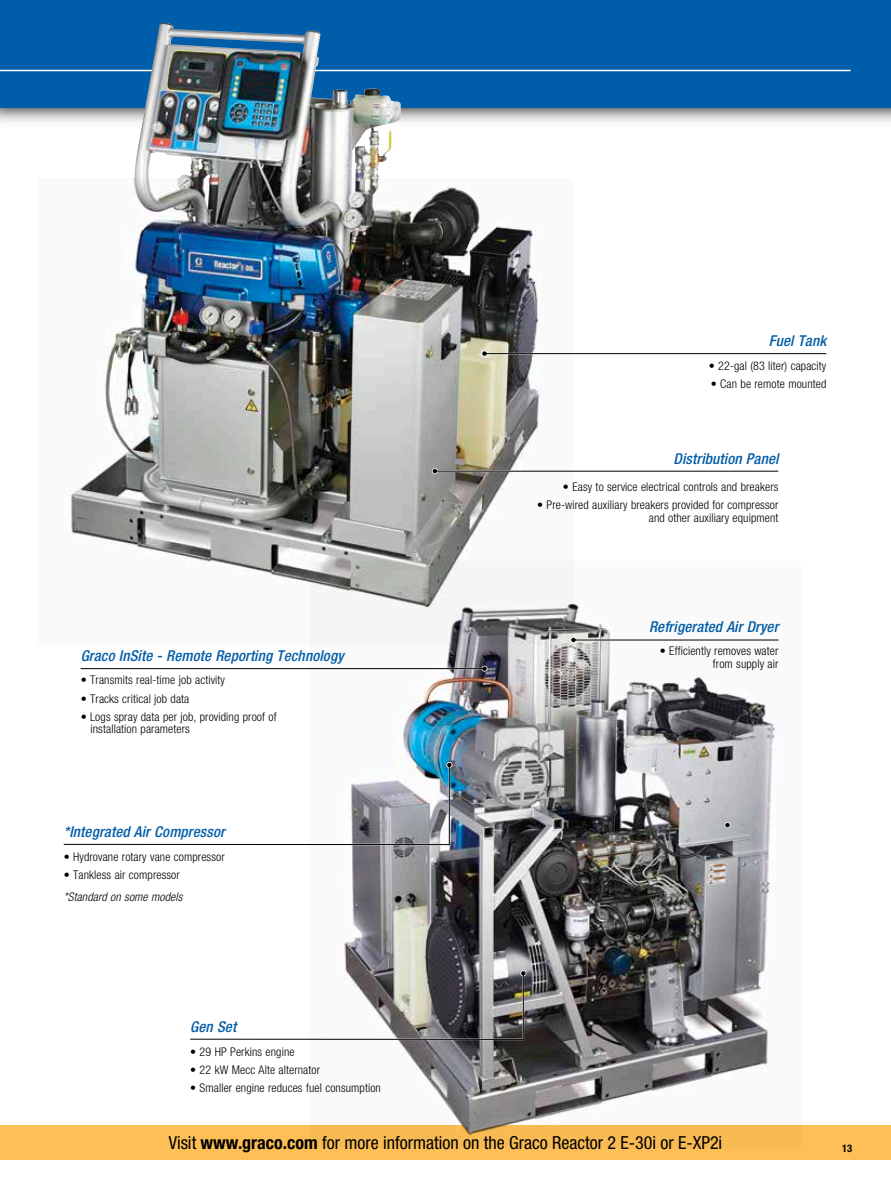
<style>
.page{position:relative;width:891px;height:1188px;background:#fff}
.page>*{position:absolute;margin:0;border:0;box-sizing:border-box;transform-origin:0 0}
.t1{font:condensed 18px "Helvetica Neue LT Std";color:#000}
.t2{font:italic 500 condensed 15px "Helvetica Neue LT Std";letter-spacing:.01em;color:#005da9}
.t3{font:300 condensed 12px/12.8px "Helvetica Neue LT Std";letter-spacing:.01em;color:#000;text-align:right}
.t4{font:italic 300 condensed 12px "Helvetica Neue LT Std";letter-spacing:.01em;color:#000}
.t5{font:700 condensed 10.5px "Helvetica Neue LT Std";color:#000}
.s1{font-weight:700}
</style>
<div class="page">
<div style="left:0;top:1125px;width:891px;height:35px;background:#fdbf56"></div>
<img style="left:310px;top:604px;width:469px;height:533px">
<img style="left:346px;top:645px;width:223px;height:488px">
<img style="left:68px;top:178px;width:504px;height:467px">
<div style="left:0;top:0;width:891px;height:108px;background:#005da9"></div>
<hr style="left:0;top:70px;width:850px;height:1px;background:#fff">
<img style="left:134px;top:25px;width:277px;height:195px">
<hr style="left:435px;top:470px;width:343px;height:2px;background:#fff">
<hr style="left:573px;top:639px;width:205px;height:2px;background:#fff">
<svg style="left:724px;top:822px;width:6px;height:6px"></svg>
<svg style="left:481px;top:351px;width:6px;height:6px"></svg>
<svg style="left:432px;top:468px;width:6px;height:6px"></svg>
<svg style="left:570px;top:637px;width:6px;height:6px"></svg>
<svg style="left:482px;top:666px;width:6px;height:6px"></svg>
<hr style="left:484px;top:353px;width:342px;height:1px;background:#000">
<hr style="left:435px;top:471px;width:343px;height:1px;background:#000">
<hr style="left:573px;top:640px;width:205px;height:1px;background:#000">
<svg style="left:190px;top:970px;width:336px;height:71px"></svg>
<svg style="left:63px;top:762px;width:389px;height:84px"></svg>
<hr style="left:81px;top:668px;width:403px;height:1px;background:#000">
<p class="t2" style="left:769px;top:332px;width:59px">Fuel Tank</p>
<p class="t3" style="left:709px;top:359px;width:119px">• 22-gal (83 liter) capacity</p>
<p class="t3" style="left:711px;top:377px;width:117px">• Can be remote mounted</p>
<p class="t2" style="left:81px;top:647px;width:265px">Graco InSite - Remote Reporting Technology</p>
<p class="t3" style="left:81px;top:674px;width:146px">• Transmits real-time job activity</p>
<p class="t3" style="left:81px;top:692px;width:110px">• Tracks critical job data</p>
<p class="t3" style="left:91px;top:710px;width:188px;text-align:left;text-indent:-10px">• Logs spray data per job, providing proof of installation parameters</p>
<p class="t2" style="left:64px;top:823px;width:163px">*Integrated Air Compressor</p>
<p class="t3" style="left:64px;top:850px;width:163px">• Hydrovane rotary vane compressor</p>
<p class="t3" style="left:64px;top:868px;width:118px">• Tankless air compressor</p>
<p class="t4" style="left:64px;top:890px;width:120px">*Standard on some models</p>
<p class="t2" style="left:190px;top:1018px;width:47px">Gen Set</p>
<p class="t3" style="left:190px;top:1045px;width:106px">• 29 HP Perkins engine</p>
<p class="t3" style="left:190px;top:1063px;width:131px">• 22 kW Mecc Alte alternator</p>
<p class="t3" style="left:190px;top:1081px;width:192px">• Smaller engine reduces fuel consumption</p>
<p class="t2" style="left:674px;top:449px;width:106px">Distribution Panel</p>
<p class="t3" style="left:563px;top:480px;width:217px">• Easy to service electrical controls and breakers</p>
<p class="t3" style="left:537px;top:498px;width:243px">• Pre-wired auxiliary breakers provided for compressor and other auxiliary equipment</p>
<p class="t2" style="left:649px;top:617px;width:131px">Refrigerated Air Dryer</p>
<p class="t3" style="left:660px;top:644px;width:120px">• Efficiently removes water from supply air</p>
<h1 class="t1" style="left:169px;top:1132px;width:555px">Visit <span class="s1">www.graco.com</span> for more information on the Graco Reactor 2 E-30i or E-XP2i</h1>
<p class="t5" style="left:842px;top:1142px;width:12px">13</p>
</div>
